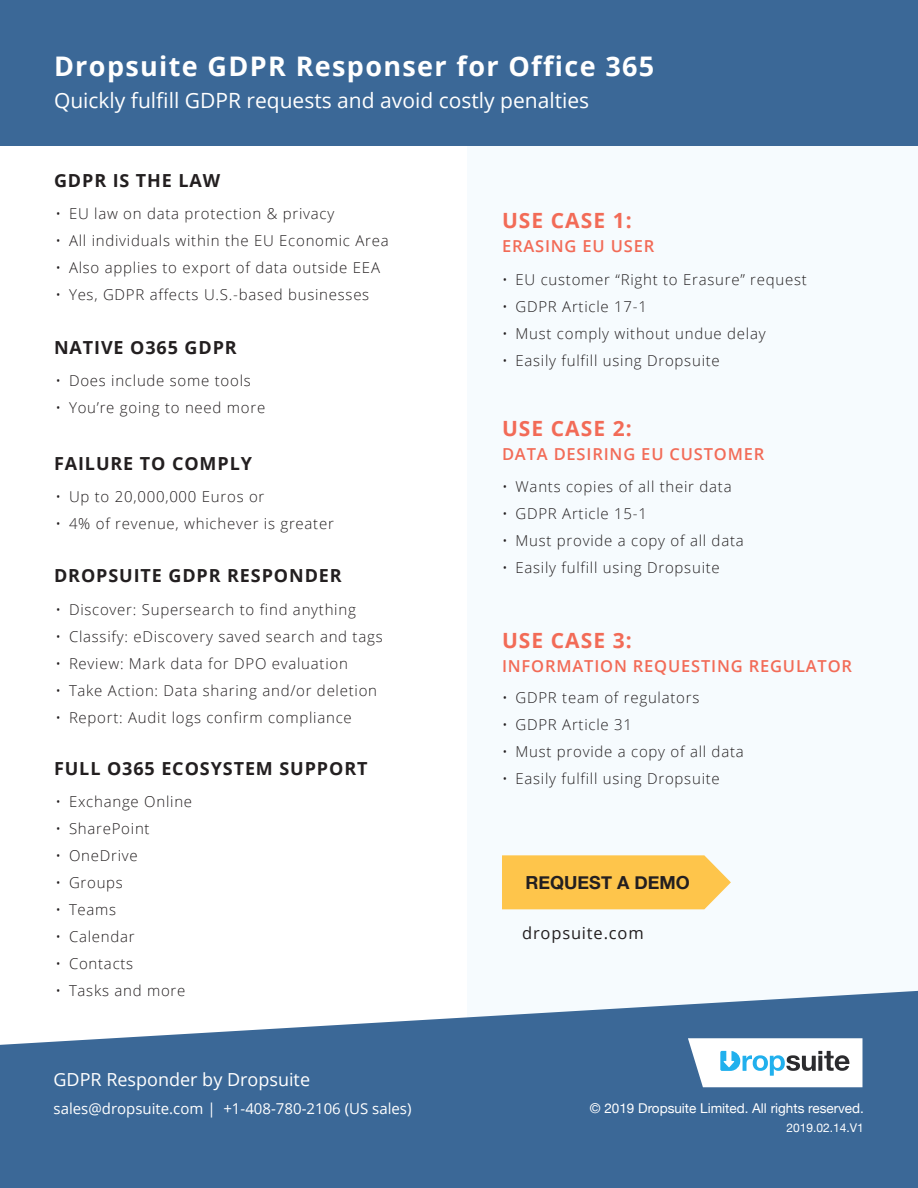
<style>
.page{position:relative;width:918px;height:1188px;background:#fff}
.page>*{position:absolute;margin:0;border:0;box-sizing:border-box;transform-origin:0 0}
.t1{font:700 27px "Open Sans";letter-spacing:.05em;color:#fff}
.t2{font:21px "Open Sans";color:#fff}
.t3{font:700 21px "Open Sans";letter-spacing:.05em;color:#f26b57}
.t4{font:700 18px "Open Sans";letter-spacing:.05em;color:#231f20}
.t5{font:18px "Open Sans";color:#fff}
.Paragraph_Style17{font:700 18px "Helvetica Neue";color:#231f20}
.t6{font:600 16.5px "Open Sans";letter-spacing:.05em;color:#f26b57}
.t7{font:16.5px "Open Sans";letter-spacing:.05em;color:#231f20}
.t8{font:300 15px "Open Sans";letter-spacing:.05em;color:#231f20}
.t9{font:15px "Open Sans";color:#fff}
.t10{font:13.5px "Helvetica Neue";color:#fff}
.t11{font:12px "Helvetica Neue";color:#fff}
</style>
<div class="page">
<div style="left:467px;top:0;width:451px;height:1188px;background:#f6fbfe"></div>
<div style="left:1px;top:1px;width:917px;height:145px;background:#3b6897"></div>
<svg style="left:0;top:991px;width:918px;height:197px;background:#567da5"></svg>
<svg style="left:688px;top:1038px;width:174px;height:49px"></svg>
<svg style="left:502px;top:855px;width:229px;height:54px;background:#fdc856"></svg>
<p class="t1" style="left:54px;top:47px;width:602px">Dropsuite GDPR Responser for Office 365</p>
<p class="t2" style="left:54px;top:86px;width:537px">Quickly fulfill GDPR requests and avoid costly penalties</p>
<p class="t4" style="left:54px;top:168px;width:168px">GDPR IS THE LAW</p>
<p class="t8" style="left:56px;top:203px;width:280px">• EU law on data protection &amp; privacy</p>
<p class="t8" style="left:56px;top:230px;width:335px">• All individuals within the EU Economic Area</p>
<p class="t8" style="left:56px;top:257px;width:326px">• Also applies to export of data outside EEA</p>
<p class="t8" style="left:56px;top:284px;width:315px">• Yes, GDPR affects U.S.-based businesses</p>
<p class="t4" style="left:54px;top:334px;width:184px">NATIVE O365 GDPR</p>
<p class="t8" style="left:56px;top:370px;width:197px">• Does include some tools</p>
<p class="t8" style="left:56px;top:397px;width:211px">• You’re going to need more</p>
<p class="t4" style="left:54px;top:451px;width:199px">FAILURE TO COMPLY</p>
<p class="t8" style="left:56px;top:486px;width:210px">• Up to 20,000,000 Euros or</p>
<p class="t8" style="left:56px;top:513px;width:280px">• 4% of revenue, whichever is greater</p>
<p class="t4" style="left:54px;top:563px;width:289px">DROPSUITE GDPR RESPONDER</p>
<p class="t8" style="left:56px;top:599px;width:302px">• Discover: Supersearch to find anything</p>
<p class="t8" style="left:56px;top:626px;width:329px">• Classify: eDiscovery saved search and tags</p>
<p class="t8" style="left:56px;top:653px;width:294px">• Review: Mark data for DPO evaluation</p>
<p class="t8" style="left:56px;top:680px;width:323px">• Take Action: Data sharing and/or deletion</p>
<p class="t8" style="left:56px;top:707px;width:298px">• Report: Audit logs confirm compliance</p>
<p class="t4" style="left:54px;top:756px;width:315px">FULL O365 ECOSYSTEM SUPPORT</p>
<p class="t8" style="left:56px;top:791px;width:138px">• Exchange Online</p>
<p class="t8" style="left:56px;top:818px;width:96px">• SharePoint</p>
<p class="t8" style="left:56px;top:845px;width:84px">• OneDrive</p>
<p class="t8" style="left:56px;top:872px;width:69px">• Groups</p>
<p class="t8" style="left:56px;top:899px;width:62px">• Teams</p>
<p class="t8" style="left:56px;top:926px;width:81px">• Calendar</p>
<p class="t8" style="left:56px;top:953px;width:79px">• Contacts</p>
<p class="t8" style="left:56px;top:980px;width:131px">• Tasks and more</p>
<p class="t3" style="left:502px;top:206px;width:131px">USE CASE 1:</p>
<p class="t6" style="left:502px;top:235px;width:154px">ERASING EU USER</p>
<p class="t8" style="left:502px;top:269px;width:306px">• EU customer “Right to Erasure” request</p>
<p class="t8" style="left:502px;top:296px;width:146px">• GDPR Article 17-1</p>
<p class="t8" style="left:502px;top:323px;width:265px">• Must comply without undue delay</p>
<p class="t8" style="left:502px;top:350px;width:219px">• Easily fulfill using Dropsuite</p>
<p class="t3" style="left:502px;top:413px;width:131px">USE CASE 2:</p>
<p class="t6" style="left:502px;top:443px;width:264px">DATA DESIRING EU CUSTOMER</p>
<p class="t8" style="left:502px;top:477px;width:231px">• Wants copies of all their data</p>
<p class="t8" style="left:502px;top:504px;width:146px">• GDPR Article 15-1</p>
<p class="t8" style="left:502px;top:531px;width:243px">• Must provide a copy of all data</p>
<p class="t8" style="left:502px;top:558px;width:219px">• Easily fulfill using Dropsuite</p>
<p class="t3" style="left:502px;top:625px;width:131px">USE CASE 3:</p>
<p class="t6" style="left:502px;top:655px;width:352px">INFORMATION REQUESTING REGULATOR</p>
<p class="t8" style="left:502px;top:687px;width:199px">• GDPR team of regulators</p>
<p class="t8" style="left:502px;top:714px;width:132px">• GDPR Article 31</p>
<p class="t8" style="left:502px;top:741px;width:243px">• Must provide a copy of all data</p>
<p class="t8" style="left:502px;top:768px;width:219px">• Easily fulfill using Dropsuite</p>
<p class="Paragraph_Style17" style="left:526px;top:869px;width:166px">REQUEST A DEMO</p>
<p class="t7" style="left:522px;top:922px;width:123px">dropsuite.com</p>
<p class="t5" style="left:54px;top:1067px;width:258px">GDPR Responder by Dropsuite</p>
<p class="t9" style="left:54px;top:1098px;width:360px">sales@dropsuite.com | +1-408-780-2106 (US sales)</p>
<p class="t10" style="left:590px;top:1099px;width:276px">© 2019 Dropsuite Limited. All rights reserved.</p>
<p class="t11" style="left:787px;top:1119px;width:79px">2019.02.14.V1</p>
</div>
